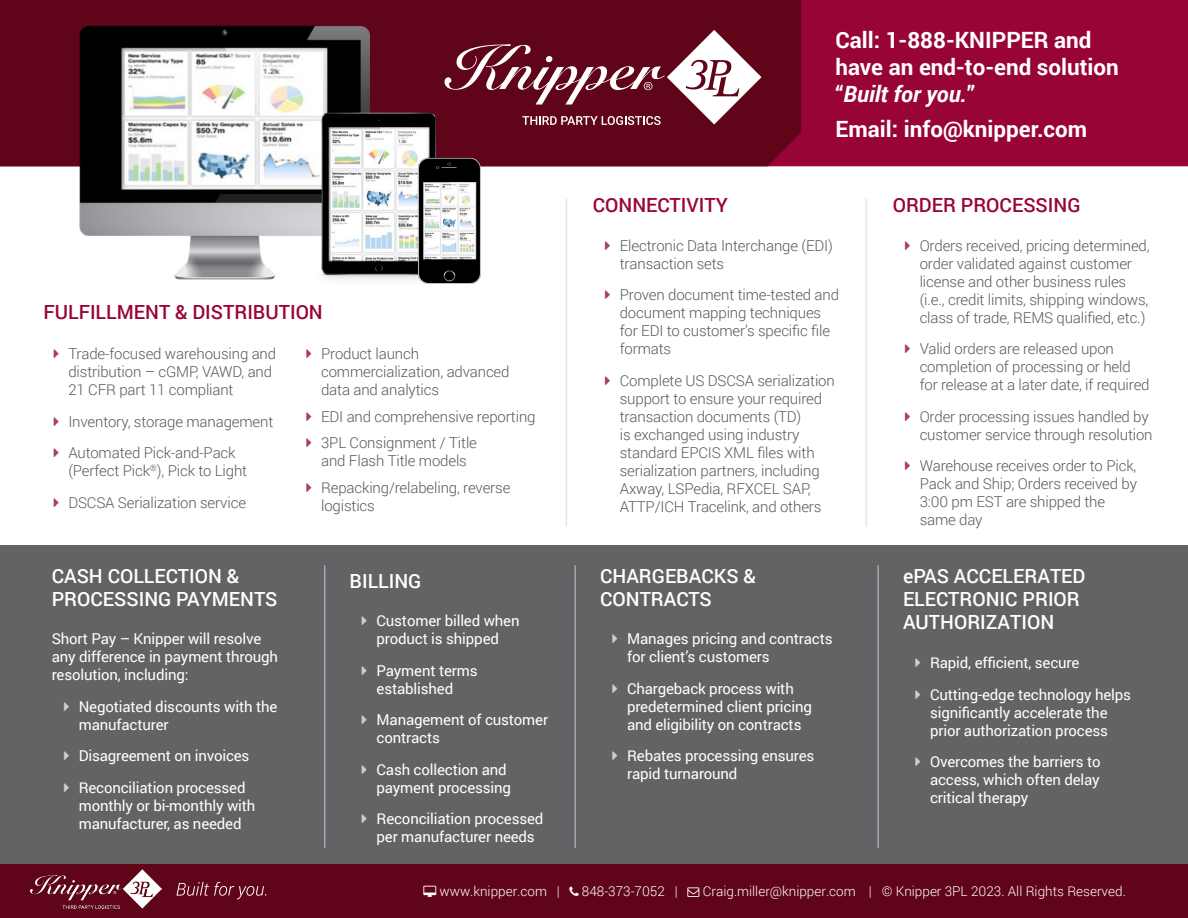
<style>
.page{position:relative;width:1188px;height:918px;background:#fff}
.page>*{position:absolute;margin:0;border:0;box-sizing:border-box;transform-origin:0 0}
.t1{font:700 22.35px/26.8px "Roboto";color:#fff}
.t2{font:500 19.5px/23.4px "Roboto";color:#fff}
.t3{font:500 19.5px "Roboto";color:#990438}
.t4{font:300 15px/18px "Roboto";letter-spacing:-.01em;color:#57585a}
.t5{font:15px/18px "Roboto";letter-spacing:-.01em;color:#fff}
.t6{font:300 13.5px "Roboto";color:#fff}
.s1{font-style:italic}
</style>
<div class="page">
<div style="left:801px;top:0;width:387px;height:166px;background:#990438"></div>
<div style="left:0;top:0;width:801px;height:166px;background:#5f0419"></div>
<img style="left:79px;top:25px;width:290px;height:254px">
<div style="left:0;top:545px;width:1188px;height:319px;background:#636366"></div>
<svg style="left:445px;top:30px;width:317px;height:95px"></svg>
<hr style="left:566px;top:199px;width:1px;height:328px;background:#f2dfde">
<hr style="left:866px;top:199px;width:1px;height:328px;background:#f2dfde">
<img style="left:314px;top:112px;width:129px;height:167px">
<img style="left:418px;top:158px;width:62px;height:126px">
<div style="left:0;top:864px;width:1188px;height:54px;background:#5f0419"></div>
<svg style="left:176px;top:882px;width:90px;height:17px"></svg>
<img style="left:31px;top:869px;width:130px;height:40px">
<hr style="left:574px;top:565px;width:2px;height:283px;background:#a8a9ad">
<hr style="left:877px;top:565px;width:2px;height:283px;background:#a8a9ad">
<hr style="left:324px;top:565px;width:1px;height:283px;background:#a8a9ad">
<p class="t3" style="left:44px;top:298px;width:281px">FULFILLMENT &amp; DISTRIBUTION</p>
<p class="t4" style="left:68px;top:344px;width:209px">Trade-focused warehousing and distribution – cGMP, VAWD, and<br>21 CFR part 11 compliant</p>
<p class="t4" style="left:68px;top:412px;width:206px">Inventory, storage management</p>
<p class="t4" style="left:68px;top:443px;width:180px">Automated Pick-and-Pack (Perfect Pick<sup>®</sup>), Pick to Light</p>
<p class="t4" style="left:68px;top:493px;width:179px">DSCSA Serialization service</p>
<p class="t2" style="left:52px;top:563px;width:227px">CASH COLLECTION &amp;<br>PROCESSING PAYMENTS</p>
<p class="t5" style="left:52px;top:629px;width:228px">Short Pay – Knipper will resolve any difference in payment through resolution, including:</p>
<p class="t5" style="left:79px;top:697px;width:200px">Negotiated discounts with the manufacturer</p>
<p class="t5" style="left:79px;top:746px;width:172px">Disagreement on invoices</p>
<p class="t5" style="left:79px;top:778px;width:178px">Reconciliation processed monthly or bi-monthly with manufacturer, as needed</p>
<p class="t4" style="left:321px;top:344px;width:190px">Product launch commercialization, advanced data and analytics</p>
<p class="t4" style="left:321px;top:407px;width:216px">EDI and comprehensive reporting</p>
<p class="t4" style="left:321px;top:434px;width:157px">3PL Consignment / Title and Flash Title models</p>
<p class="t4" style="left:321px;top:478px;width:191px">Repacking/relabeling, reverse logistics</p>
<p class="t2" style="left:350px;top:568px;width:73px">BILLING</p>
<p class="t5" style="left:377px;top:611px;width:145px">Customer billed when product is shipped</p>
<p class="t5" style="left:377px;top:661px;width:103px">Payment terms established</p>
<p class="t5" style="left:377px;top:710px;width:173px">Management of customer contracts</p>
<p class="t5" style="left:377px;top:760px;width:136px">Cash collection and payment processing</p>
<p class="t5" style="left:377px;top:809px;width:168px">Reconciliation processed per manufacturer needs</p>
<p class="t1" style="left:835px;top:26px;width:285px">Call: 1-888-KNIPPER and have an end-to-end solution “<span class="s1">Built for you.</span>”</p>
<p class="t1" style="left:835px;top:115px;width:253px">Email: info@knipper.com</p>
<h2 class="t3" style="left:593px;top:191px;width:137px">CONNECTIVITY</h2>
<p class="t4" style="left:620px;top:236px;width:215px">Electronic Data Interchange (EDI) transaction sets</p>
<p class="t4" style="left:620px;top:285px;width:221px">Proven document time-tested and document mapping techniques for EDI to customer’s specific file formats</p>
<p class="t4" style="left:620px;top:371px;width:217px">Complete US DSCSA serialization support to ensure your required transaction documents (TD)<br>is exchanged using industry standard EPCIS XML files with serialization partners, including<br>Axway, LSPedia, RFXCEL SAP,<br>ATTP/ICH Tracelink, and others</p>
<p class="t2" style="left:600px;top:563px;width:157px">CHARGEBACKS &amp;<br>CONTRACTS</p>
<p class="t5" style="left:627px;top:629px;width:207px">Manages pricing and contracts for client’s customers</p>
<p class="t5" style="left:627px;top:679px;width:186px">Chargeback process with predetermined client pricing and eligibility on contracts</p>
<p class="t5" style="left:627px;top:746px;width:189px">Rebates processing ensures rapid turnaround</p>
<p class="t3" style="left:893px;top:191px;width:189px">ORDER PROCESSING</p>
<p class="t4" style="left:920px;top:236px;width:231px">Orders received, pricing determined, order validated against customer license and other business rules (i.e., credit limits, shipping windows, class of trade, REMS qualified, etc.)</p>
<p class="t4" style="left:920px;top:339px;width:231px">Valid orders are released upon completion of processing or held for release at a later date, if required</p>
<p class="t4" style="left:920px;top:407px;width:234px">Order processing issues handled by customer service through resolution</p>
<p class="t4" style="left:920px;top:456px;width:219px">Warehouse receives order to Pick,<br>Pack and Ship; Orders received by<br>3:00 pm EST are shipped the same day</p>
<p class="t2" style="left:903px;top:563px;width:184px">ePAS ACCELERATED<br>ELECTRONIC PRIOR<br>AUTHORIZATION</p>
<p class="t5" style="left:930px;top:653px;width:151px">Rapid, efficient, secure</p>
<p class="t5" style="left:930px;top:685px;width:203px">Cutting-edge technology helps significantly accelerate the prior authorization process</p>
<p class="t5" style="left:930px;top:752px;width:172px;text-align:justify">Overcomes the barriers to access, which often delay critical therapy</p>
<p class="t6" style="left:440px;top:882px;width:122px">www.knipper.com |</p>
<p class="t6" style="left:582px;top:882px;width:97px">848-373-7052 |</p>
<p class="t6" style="left:703px;top:882px;width:424px">Craig.miller@knipper.com | © Knipper 3PL 2023. All Rights Reserved.</p>
</div>
